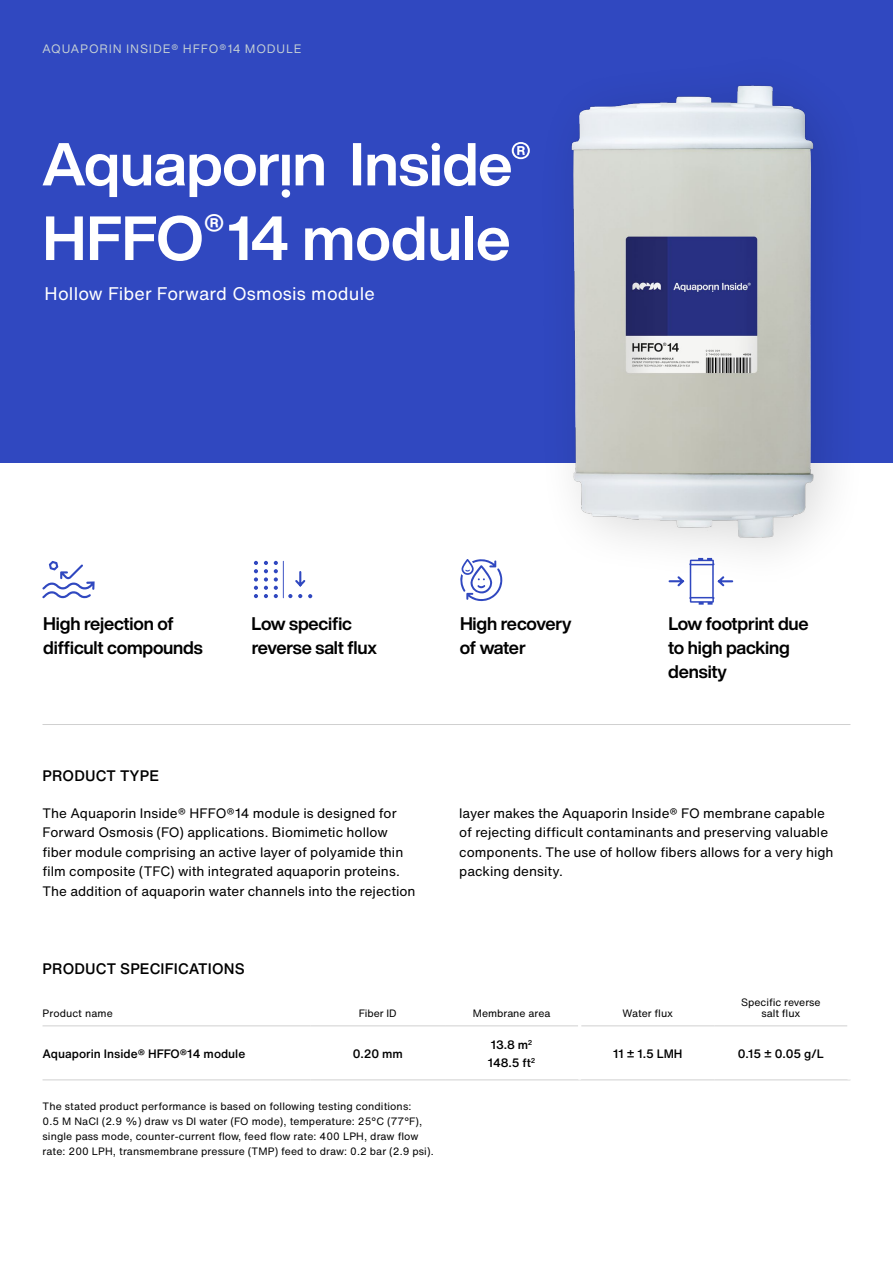
<style>
.page{position:relative;width:893px;height:1263px;background:#fff}
.page>*{position:absolute;margin:0;border:0;box-sizing:border-box;transform-origin:0 0}
.t1{font:700 61.2px "Helvetica Now Display";color:#fff}
.List_Paragraph{font:700 18px/24px "Helvetica Now Display";letter-spacing:-.01em;color:#000}
.t2{font:18px "Helvetica Now Text";letter-spacing:.01em;color:#fff}
.t3{font:500 15px "Helvetica Now Text";letter-spacing:.01em;color:#000}
.t4{font:13.5px/19.5px "Helvetica Now Text";color:#000}
.t5{font:500 12px/18px "Helvetica Now Text";color:#000}
.t6{font:12px "Helvetica Now Display";letter-spacing:.12em;color:#c8d3d5}
.t7{font:10.5px/15px "Helvetica Now Text";letter-spacing:.01em;color:#000;text-align:center}
</style>
<div class="page">
<div style="left:0;top:0;width:893px;height:462px;background:#3048c0"></div>
<hr style="left:43px;top:1025px;width:267px;height:1px;background:#d0d0d0">
<hr style="left:310px;top:1025px;width:135px;height:1px;background:#d0d0d0">
<hr style="left:445px;top:1025px;width:133px;height:1px;background:#d0d0d0">
<hr style="left:581px;top:1025px;width:133px;height:1px;background:#d0d0d0">
<hr style="left:714px;top:1025px;width:133px;height:1px;background:#d0d0d0">
<hr style="left:43px;top:1079px;width:267px;height:1px;background:#d0d0d0">
<hr style="left:310px;top:1079px;width:135px;height:1px;background:#d0d0d0">
<hr style="left:445px;top:1079px;width:135px;height:1px;background:#d0d0d0">
<hr style="left:580px;top:1079px;width:134px;height:1px;background:#d0d0d0">
<hr style="left:714px;top:1079px;width:136px;height:1px;background:#d0d0d0">
<svg style="left:43px;top:142px;width:487px;height:56px"></svg>
<hr style="left:43px;top:724px;width:807px;height:1px;background:#d0d0d0">
<svg style="left:42px;top:561px;width:53px;height:37px"></svg>
<svg style="left:460px;top:559px;width:43px;height:42px"></svg>
<svg style="left:689px;top:594px;width:26px;height:11px"></svg>
<svg style="left:308px;top:594px;width:4px;height:4px"></svg>
<svg style="left:264px;top:561px;width:4px;height:37px"></svg>
<svg style="left:254px;top:561px;width:4px;height:37px"></svg>
<svg style="left:274px;top:561px;width:4px;height:37px"></svg>
<svg style="left:288px;top:594px;width:4px;height:4px"></svg>
<svg style="left:298px;top:594px;width:4px;height:4px"></svg>
<hr style="left:283px;top:561px;width:1px;height:37px;background:#3048c0">
<svg style="left:295px;top:571px;width:11px;height:16px"></svg>
<div style="left:534px;top:47px;width:335px;height:547px;background:#000;opacity:.15"></div>
<img style="left:530px;top:47px;width:331px;height:507px">
<p class="t6" style="left:43px;top:41px;width:260px">AQUAPORIN INSIDE® HFFO®14 MODULE</p>
<p class="t1" style="left:43px;top:197px;width:470px">HFFO<sup>®</sup>14 module</p>
<p class="t2" style="left:45px;top:281px;width:332px">Hollow Fiber Forward Osmosis module</p>
<p class="List_Paragraph" style="left:43px;top:612px;width:132px">High rejection of</p>
<p class="List_Paragraph" style="left:43px;top:636px;width:161px">difficult compounds</p>
<p class="t3" style="left:42px;top:766px;width:118px">PRODUCT TYPE</p>
<p class="List_Paragraph" style="left:252px;top:612px;width:102px">Low specific</p>
<p class="List_Paragraph" style="left:252px;top:636px;width:127px">reverse salt flux</p>
<p class="List_Paragraph" style="left:460px;top:612px;width:113px">High recovery</p>
<p class="List_Paragraph" style="left:460px;top:636px;width:67px">of water</p>
<p class="List_Paragraph" style="left:668px;top:612px;width:142px">Low footprint due to high packing density</p>
<p class="t4" style="left:43px;top:803px;width:375px">The Aquaporin Inside® HFFO®14 module is designed for Forward Osmosis (FO) applications. Biomimetic hollow fiber module comprising an active layer of polyamide thin film composite (TFC) with integrated aquaporin proteins.<br>The addition of aquaporin water channels into the rejection</p>
<p class="t4" style="left:459px;top:803px;width:376px">layer makes the Aquaporin Inside® FO membrane capable of rejecting difficult contaminants and preserving valuable components. The use of hollow fibers allows for a very high packing density.</p>
<p class="t3" style="left:43px;top:958px;width:204px">PRODUCT SPECIFICATIONS</p>
<p class="t7" style="left:43px;top:1006px;width:72px">Product name</p>
<p class="t7" style="left:359px;top:1006px;width:40px">Fiber ID</p>
<p class="t7" style="left:473px;top:1006px;width:79px">Membrane area</p>
<p class="t7" style="left:622px;top:1006px;width:52px">Water flux</p>
<p class="t7" style="left:741px;top:997px;width:81px;line-height:11.4px">Specific reverse salt flux</p>
<p class="t5" style="left:43px;top:1045px;width:204px">Aquaporin Inside® HFFO®14 module</p>
<p class="t5" style="left:353px;top:1045px;width:51px">0.20 mm</p>
<p class="t5" style="left:488px;top:1036px;width:49px">13.8 m<sup>2<br></sup>148.5 ft<sup>2</sup></p>
<p class="t5" style="left:613px;top:1045px;width:71px">11 ± 1.5 LMH</p>
<p class="t5" style="left:738px;top:1045px;width:88px">0.15 ± 0.05 g/L</p>
<p class="t7" style="left:43px;top:1098px;width:393px;text-align:left">The stated product performance is based on following testing conditions:<br>0.5 M NaCl (2.9 %) draw vs DI water (FO mode), temperature: 25°C (77°F), single pass mode, counter-current flow, feed flow rate: 400 LPH, draw flow rate: 200 LPH, transmembrane pressure (TMP) feed to draw: 0.2 bar (2.9 psi).</p>
</div>
